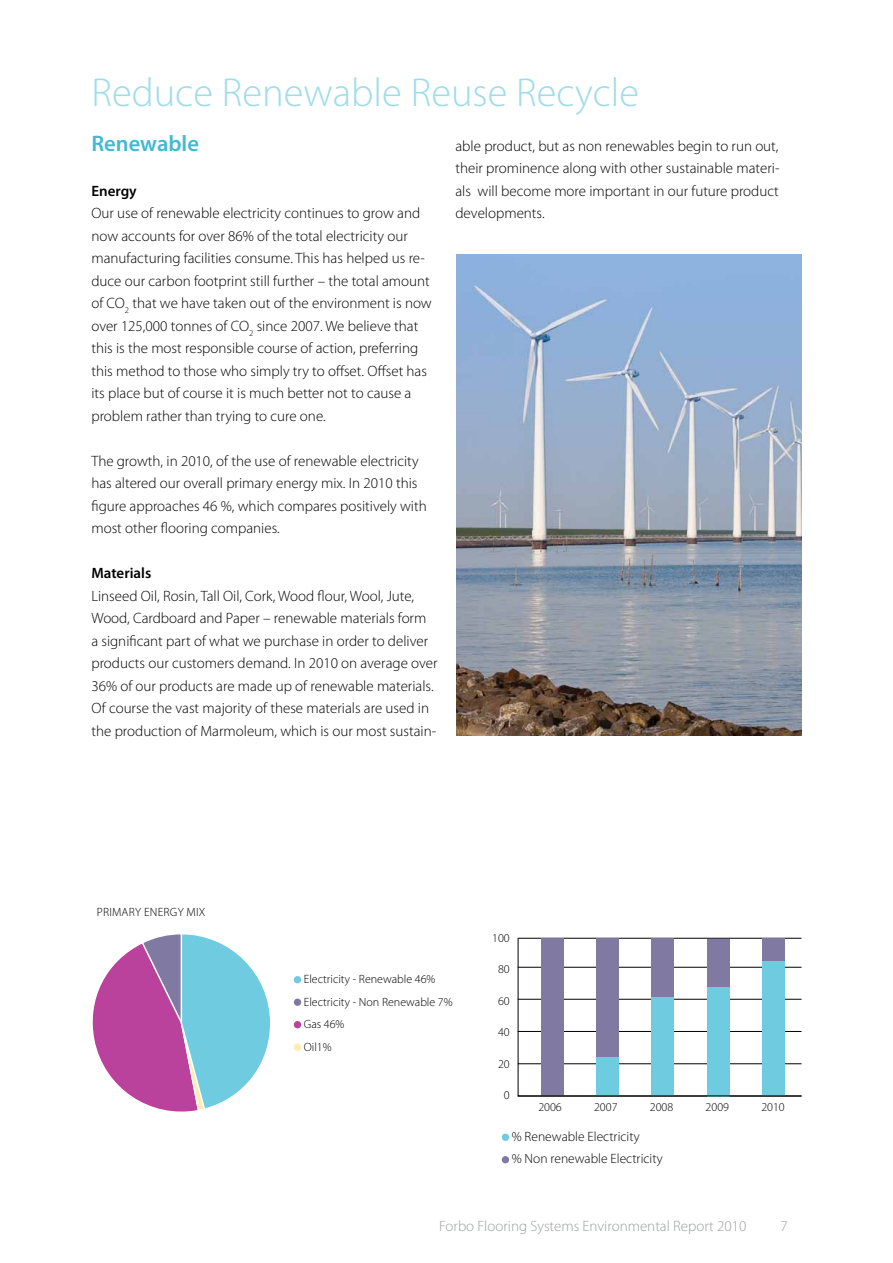
<style>
.page{position:relative;width:893px;height:1263px;background:#fff}
.page>*{position:absolute;margin:0;border:0;box-sizing:border-box;transform-origin:0 0}
.t1{font:300 40.5px "Myriad Pro";color:#9fdcea}
.t2{font:600 22.5px "Myriad Pro";color:#40b9d4}
.t3{font:300 15px/22.5px "Myriad Pro";color:#000}
.t4{font:300 15px "Myriad Pro";color:#9c9e9f}
.t5{font:600 15px "Myriad Pro";color:#000}
.t6{font:300 13.5px/22.5px "Myriad Pro";color:#000}
.t7{font:300 12px/22.5px "Myriad Pro";color:#000}
.t8{font:300 12px "Myriad Pro";letter-spacing:.02em;color:#000}
</style>
<div class="page">
<svg style="left:92px;top:934px;width:178px;height:178px"></svg>
<div style="left:294px;top:976px;width:7px;height:7px;background:#6fcbdf;border-radius:50%"></div>
<div style="left:294px;top:998px;width:7px;height:8px;background:#807aa2;border-radius:50%"></div>
<div style="left:294px;top:1021px;width:7px;height:7px;background:#ba419c;border-radius:50%"></div>
<div style="left:294px;top:1043px;width:7px;height:8px;background:#ffecb0;border-radius:50%"></div>
<div style="left:502px;top:1133px;width:7px;height:8px;background:#6fcbdf;border-radius:50%"></div>
<div style="left:502px;top:1156px;width:7px;height:7px;background:#807aa2;border-radius:50%"></div>
<svg style="left:517px;top:938px;width:285px;height:159px"></svg>
<img style="left:457px;top:254px;width:344px;height:482px">
<h1 class="t1" style="left:91px;top:70px;width:549px">Reduce Renewable Reuse Recycle</h1>
<h2 class="t2" style="left:91px;top:129px;width:109px">Renewable</h2>
<p class="t5" style="left:91px;top:181px;width:47px">Energy</p>
<p class="t3" style="left:91px;top:202px;width:342px">Our use of renewable electricity continues to grow and now accounts for over 86% of the total electricity our manufacturing facilities consume. This has helped us re&shy;duce our carbon footprint still further – the total amount of CO<sub>2</sub> that we have taken out of the environment is now over 125,000 tonnes of CO<sub>2</sub> since 2007. We believe that this is the most responsible course of action, preferring this method to those who simply try to offset. Offset has its place but of course it is much better not to cause a problem rather than trying to cure one.</p>
<p class="t3" style="left:91px;top:450px;width:337px">The growth, in 2010, of the use of renewable electricity has altered our overall primary energy mix. In 2010 this figure approaches 46 %, which compares positively with most other flooring companies.</p>
<p class="t5" style="left:91px;top:564px;width:61px">Materials</p>
<p class="t3" style="left:91px;top:585px;width:348px">Linseed Oil, Rosin, Tall Oil, Cork, Wood flour, Wool, Jute, Wood, Cardboard and Paper – renewable materials form<br>a significant part of what we purchase in order to deliver products our customers demand. In 2010 on average over 36% of our products are made up of renewable materials.<br>Of course the vast majority of these materials are used in the production of Marmoleum, which is our most sustain-</p>
<p class="t3" style="left:455px;top:135px;width:326px;text-align:justify">able product, but as non renewables begin to run out, their prominence along with other sustainable materi&shy;als will become more important in our future product developments.</p>
<p class="t8" style="left:97px;top:905px;width:110px">PRIMARY ENERGY MIX</p>
<p class="t7" style="left:304px;top:968px;width:150px">Electricity - Renewable 46%<br>Electricity - Non Renewable 7%<br>Gas 46%<br>Oil1%</p>
<p class="t7" style="left:492px;top:926px;width:19px">100</p>
<p class="t7" style="left:498px;top:958px;width:13px">80</p>
<p class="t7" style="left:498px;top:989px;width:13px">60</p>
<p class="t7" style="left:498px;top:1021px;width:13px">40</p>
<p class="t7" style="left:498px;top:1052px;width:13px">20</p>
<p class="t7" style="left:504px;top:1084px;width:7px">0</p>
<p class="t7" style="left:538px;top:1096px;width:25px">2006</p>
<p class="t7" style="left:594px;top:1096px;width:25px">2007</p>
<p class="t7" style="left:650px;top:1096px;width:25px">2008</p>
<p class="t7" style="left:706px;top:1096px;width:25px">2009</p>
<p class="t7" style="left:761px;top:1096px;width:25px">2010</p>
<p class="t6" style="left:512px;top:1125px;width:152px">% Renewable Electricity<br>% Non renewable Electricity</p>
<p class="t4" style="left:439px;top:1218px;width:309px">Forbo Flooring Systems Environmental Report 2010</p>
<p class="t4" style="left:780px;top:1218px;width:9px">7</p>
</div>
